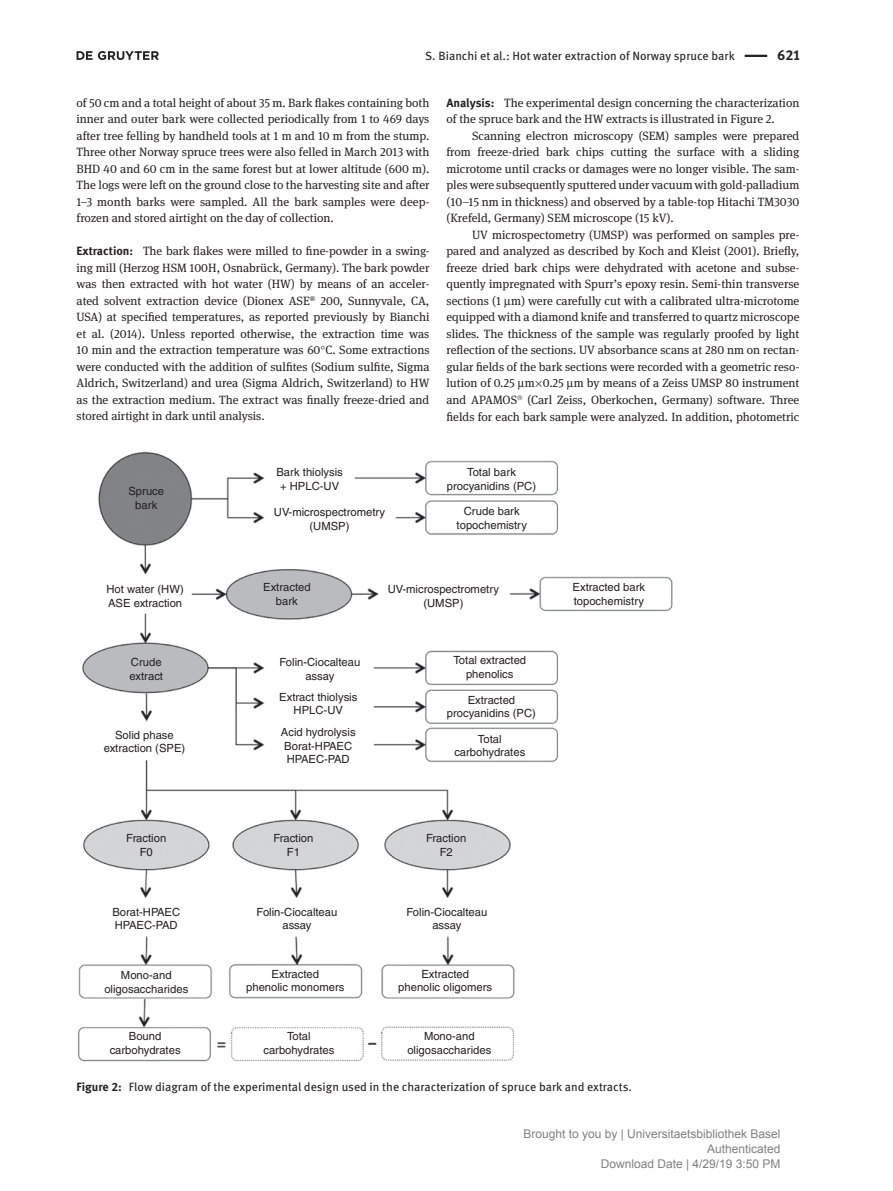
<style>
.page{position:relative;width:893px;height:1191px;background:#fff}
.page>*{position:absolute;margin:0;border:0;box-sizing:border-box;transform-origin:0 0}
.t1{font:700 14.25px "DG Meta Science";color:#231f20}
.t2{font:12px/16.5px "DG Meta Serif Science";color:#231f20;text-align:justify}
.t3{font:12px "DG Meta Science";color:#231f20}
.t4{font:12px/15px "Arial";color:#808080;text-align:right}
.t5{font:11.25px/13.5px "Helvetica";color:#231f20;text-align:center}
.s1{font-family:"DG Meta Science";font-weight:700}
.s2{font-weight:700}
</style>
<div class="page">
<hr style="left:745px;top:55px;width:22px;height:2px;background:#231f20">
<img style="left:78px;top:451px;width:595px;height:611px">
<svg style="left:77px;top:51px;width:82px;height:9px"></svg>
<p class="t3" style="left:425px;top:47px;width:311px">S. Bianchi et al.: Hot water extraction of Norway spruce bark</p>
<p class="t1" style="left:777px;top:44px;width:24px">621</p>
<p class="t2" style="left:77px;top:94px;width:354px">of 50 cm and a total height of about 35 m. Bark flakes containing both inner and outer bark were collected periodically from 1 to 469 days after tree felling by handheld tools at 1 m and 10 m from the stump.<br>Three other Norway spruce trees were also felled in March 2013 with BHD 40 and 60 cm in the same forest but at lower altitude (600 m).<br>The logs were left on the ground close to the harvesting site and after 1–3 month barks were sampled. All the bark samples were deep&shy;frozen and stored airtight on the day of collection.</p>
<p class="t2" style="left:77px;top:242px;width:354px"><span class="s1">Extraction:</span> The bark flakes were milled to fine-powder in a swing&shy;ing mill (Herzog HSM 100H, Osnabrück, Germany). The bark powder was then extracted with hot water (HW) by means of an acceler&shy;ated solvent extraction device (Dionex ASE<sup>®</sup> 200, Sunnyvale, CA, USA) at specified temperatures, as reported previously by Bianchi et al. (2014). Unless reported otherwise, the extraction time was 10 min and the extraction temperature was 60 C. Some extractions were conducted with the addition of sulfites (Sodium sulfite, Sigma Aldrich, Switzerland) and urea (Sigma Aldrich, Switzerland) to HW as the extraction medium. The extract was finally freeze-dried and stored airtight in dark until analysis.</p>
<p class="t2" style="left:446px;top:94px;width:354px"><span class="s1">Analysis:</span> The experimental design concerning the characterization of the spruce bark and the HW extracts is illustrated in Figure 2.</p>
<p class="t2" style="left:446px;top:127px;width:354px;text-indent:26px">Scanning electron microscopy (SEM) samples were prepared from freeze-dried bark chips cutting the surface with a sliding microtome until cracks or damages were no longer visible. The sam&shy;ples were subsequently sputtered under vacuum with gold-palladium (10–15 nm in thickness) and observed by a table-top Hitachi TM3030 (Krefeld, Germany) SEM microscope (15 kV).</p>
<p class="t2" style="left:446px;top:226px;width:354px;text-indent:26px">UV microspectometry (UMSP) was performed on samples pre&shy;pared and analyzed as described by Koch and Kleist (2001). Briefly, freeze dried bark chips were dehydrated with acetone and subse&shy;quently impregnated with Spurr’s epoxy resin. Semi-thin transverse sections (1 m) were carefully cut with a calibrated ultra-microtome equipped with a diamond knife and transferred to quartz microscope slides. The thickness of the sample was regularly proofed by light reflection of the sections. UV absorbance scans at 280 nm on rectan&shy;gular fields of the bark sections were recorded with a geometric reso&shy;lution of 0.25 m 0.25 m by means of a Zeiss UMSP 80 instrument and APAMOS (Carl Zeiss, Oberkochen, Germany) software. Three fields for each bark sample were analyzed. In addition, photometric</p>
<p class="t5" style="left:128px;top:484px;width:37px">Spruce bark</p>
<p class="t5" style="left:106px;top:582px;width:79px;text-align:left">Hot water (HW)<br>ASE extraction</p>
<p class="t5" style="left:276px;top:465px;width:68px">Bark thiolysis + HPLC-UV</p>
<p class="t5" style="left:274px;top:505px;width:113px">UV-microspectrometry (UMSP)</p>
<p class="t5" style="left:447px;top:465px;width:91px">Total bark procyanidins (PC)</p>
<p class="t5" style="left:457px;top:504px;width:72px">Crude bark topochemistry</p>
<p class="t5" style="left:263px;top:580px;width:49px">Extracted bark</p>
<p class="t5" style="left:388px;top:582px;width:113px">UV-microspectrometry (UMSP)</p>
<p class="t5" style="left:573px;top:580px;width:74px;text-align:left">Extracted bark topochemistry</p>
<p class="t5" style="left:130px;top:655px;width:35px;text-align:left">Crude extract</p>
<p class="t5" style="left:279px;top:655px;width:82px">Folin-Ciocalteau assay</p>
<p class="t5" style="left:453px;top:653px;width:74px">Total extracted phenolics</p>
<p class="t5" style="left:104px;top:728px;width:83px">Solid phase extraction (SPE)</p>
<p class="t5" style="left:279px;top:690px;width:80px">Extract thiolysis<br>HPLC-UV</p>
<p class="t5" style="left:281px;top:725px;width:76px">Acid hydrolysis<br>Borat-HPAEC<br>HPAEC-PAD</p>
<p class="t5" style="left:447px;top:693px;width:91px">Extracted procyanidins (PC)</p>
<p class="t5" style="left:454px;top:732px;width:72px">Total carbohydrates</p>
<p class="t5" style="left:126px;top:831px;width:42px">Fraction<br>F0</p>
<p class="t5" style="left:426px;top:831px;width:42px">Fraction<br>F2</p>
<p class="t5" style="left:273px;top:831px;width:42px">Fraction<br>F1</p>
<p class="t5" style="left:112px;top:905px;width:69px;text-align:left">Borat-HPAEC<br>HPAEC-PAD</p>
<p class="t5" style="left:256px;top:905px;width:82px">Folin-Ciocalteau assay</p>
<p class="t5" style="left:406px;top:905px;width:82px">Folin-Ciocalteau assay</p>
<p class="t5" style="left:104px;top:968px;width:85px">Mono-and oligosaccharides</p>
<p class="t5" style="left:246px;top:967px;width:100px">Extracted<br>phenolic monomers</p>
<p class="t5" style="left:398px;top:967px;width:95px">Extracted<br>phenolic oligomers</p>
<p class="t5" style="left:110px;top:1029px;width:72px">Bound carbohydrates</p>
<p class="t5" style="left:263px;top:1029px;width:72px">Total carbohydrates</p>
<p class="t5" style="left:407px;top:1029px;width:85px">Mono-and oligosaccharides</p>
<p class="t3" style="left:76px;top:1077px;width:557px"><span class="s2">Figure 2:</span> Flow diagram of the experimental design used in the characterization of spruce bark and extracts.</p>
<p class="t4" style="left:523px;top:1127px;width:259px">Brought to you by | Universitaetsbibliothek Basel<br>Authenticated<br>Download Date | 4/29/19 3:50 PM</p>
</div>
